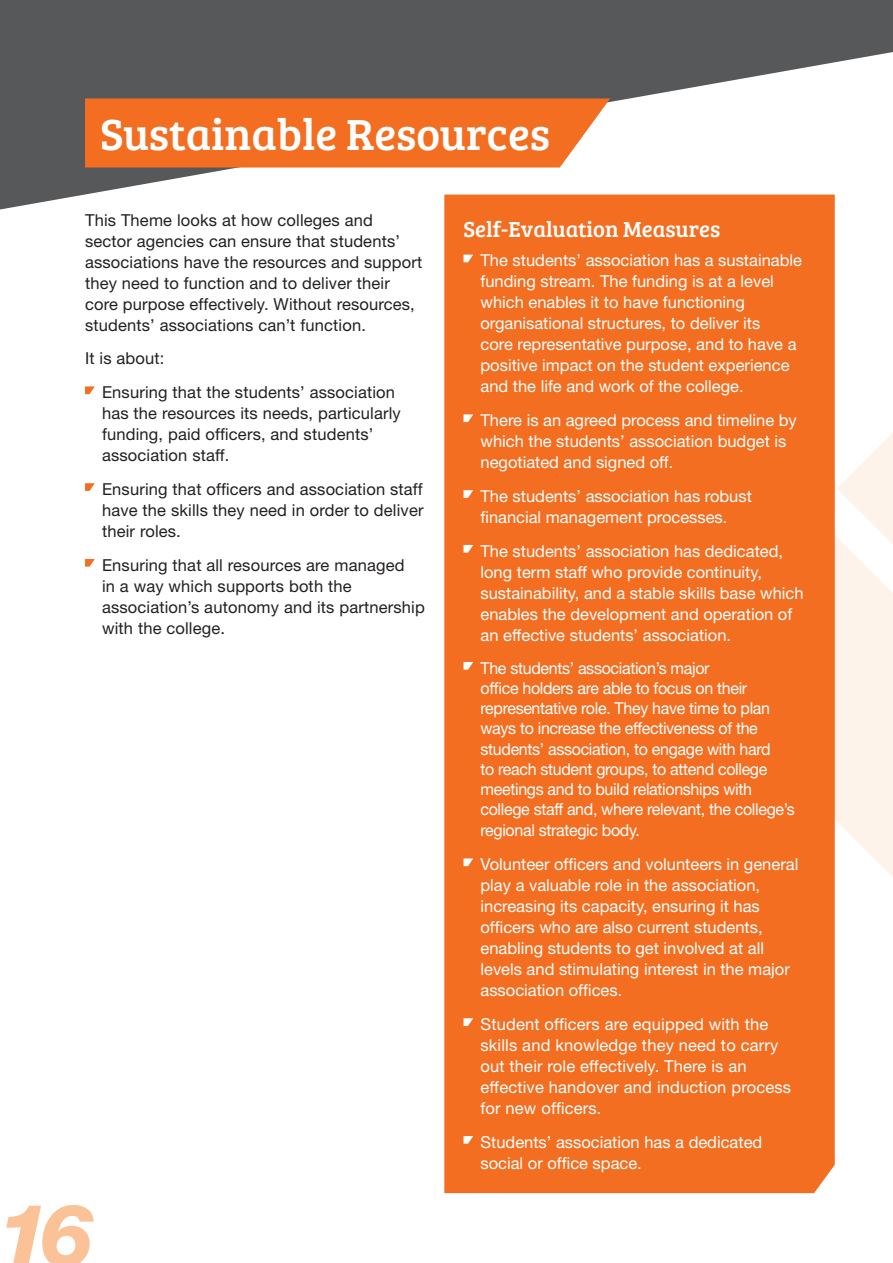
<style>
.page{position:relative;width:893px;height:1263px;background:#fff}
.page>*{position:absolute;margin:0;border:0;box-sizing:border-box;transform-origin:0 0}
.t1{font:italic 800 87px "Helvetica Neue";color:#fbc197}
.t2{font:45px "Bree Serif";color:#fff}
.t3{font:22.5px "Bree Serif";color:#fff}
.t4{font:16.5px/21px "Helvetica Neue";color:#fff}
.t5{font:16.5px/21px "Helvetica Neue";letter-spacing:.01em;color:#231f20}
.t6{font:16.5px/20.4px "Helvetica Neue";letter-spacing:-.02em;color:#fff}
</style>
<div class="page">
<svg style="left:529px;top:433px;width:364px;height:761px"></svg>
<svg style="left:0;top:0;width:893px;height:209px;fill:#57585a"></svg>
<div style="left:444px;top:195px;width:391px;height:998px;background:#f36e21"></div>
<svg style="left:85px;top:386px;width:10px;height:8px"></svg>
<svg style="left:85px;top:483px;width:10px;height:8px"></svg>
<svg style="left:85px;top:559px;width:10px;height:8px"></svg>
<svg style="left:463px;top:255px;width:10px;height:7px"></svg>
<svg style="left:463px;top:414px;width:10px;height:8px"></svg>
<svg style="left:463px;top:490px;width:10px;height:8px"></svg>
<svg style="left:463px;top:545px;width:10px;height:8px"></svg>
<svg style="left:463px;top:662px;width:10px;height:8px"></svg>
<svg style="left:463px;top:858px;width:10px;height:8px"></svg>
<svg style="left:463px;top:1018px;width:10px;height:8px"></svg>
<svg style="left:463px;top:1136px;width:10px;height:8px"></svg>
<svg style="left:85px;top:98px;width:525px;height:70px;background:#f2752c"></svg>
<h2 class="t2" style="left:100px;top:102px;width:452px">Sustainable Resources</h2>
<p class="t5" style="left:85px;top:209px;width:339px">This Theme looks at how colleges and sector agencies can ensure that students’ associations have the resources and support they need to function and to deliver their core purpose effectively. Without resources, students’ associations can’t function.</p>
<p class="t5" style="left:102px;top:341px;width:294px;line-height:33.8px;text-indent:-17px">It is about:<br>Ensuring that the students’ association</p>
<p class="t5" style="left:102px;top:403px;width:300px">has the resources its needs, particularly funding, paid officers, and students’ association staff.</p>
<p class="t5" style="left:102px;top:478px;width:323px;text-align:justify">Ensuring that officers and association staff have the skills they need in order to deliver their roles.</p>
<p class="t5" style="left:102px;top:554px;width:324px">Ensuring that all resources are managed<br>in a way which supports both the association’s autonomy and its partnership with the college.</p>
<h1 class="t1" style="left:-4px;top:1183px;width:100px">16</h1>
<h3 class="t3" style="left:463px;top:213px;width:258px">Self-Evaluation Measures</h3>
<p class="t4" style="left:480px;top:250px;width:323px">The students’ association has a sustainable funding stream. The funding is at a level which enables it to have functioning organisational structures, to deliver its<br>core representative purpose, and to have a positive impact on the student experience and the life and work of the college.</p>
<p class="t4" style="left:480px;top:409px;width:318px">There is an agreed process and timeline by which the students’ association budget is negotiated and signed off.</p>
<p class="t4" style="left:480px;top:485px;width:273px">The students’ association has robust financial management processes.</p>
<p class="t4" style="left:480px;top:540px;width:325px">The students’ association has dedicated, long term staff who provide continuity, sustainability, and a stable skills base which enables the development and operation of an effective students’ association.</p>
<p class="t6" style="left:480px;top:657px;width:316px">The students’ association’s major<br>office holders are able to focus on their representative role. They have time to plan ways to increase the effectiveness of the students’ association, to engage with hard<br>to reach student groups, to attend college meetings and to build relationships with college staff and, where relevant, the college’s regional strategic body.</p>
<p class="t4" style="left:480px;top:853px;width:319px">Volunteer officers and volunteers in general play a valuable role in the association, increasing its capacity, ensuring it has officers who are also current students, enabling students to get involved at all levels and stimulating interest in the major association offices.</p>
<p class="t4" style="left:480px;top:1013px;width:312px">Student officers are equipped with the skills and knowledge they need to carry out their role effectively. There is an effective handover and induction process for new officers.</p>
<p class="t4" style="left:480px;top:1131px;width:283px">Students’ association has a dedicated social or office space.</p>
</div>
